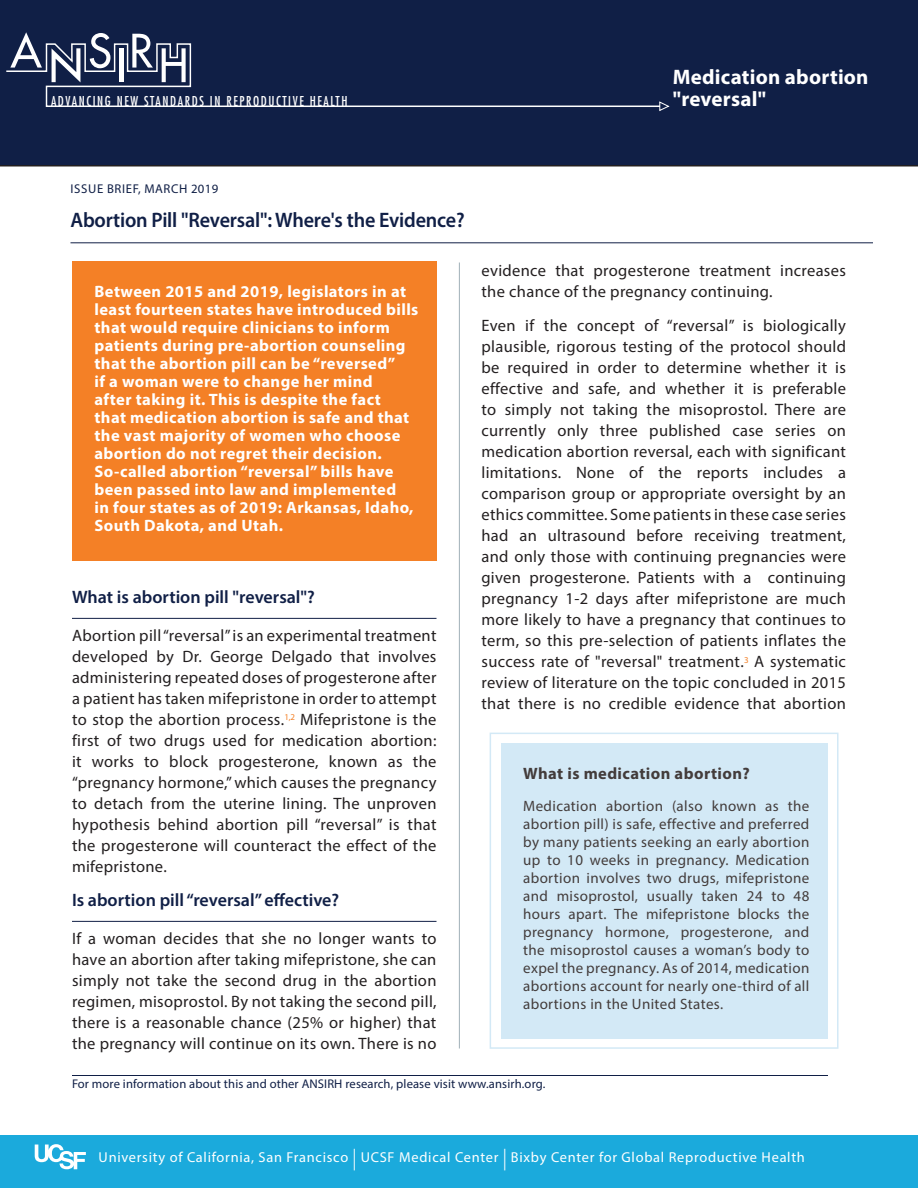
<style>
.page{position:relative;width:918px;height:1188px;background:#fff}
.page>*{position:absolute;margin:0;border:0;box-sizing:border-box;transform-origin:0 0}
.head{font:600 21px "Myriad Pro";letter-spacing:-.01em;color:#101f46;scale:.96 1}
.t1{font:700 21px "Myriad Pro";letter-spacing:.01em;color:#fff}
.head-2{font:600 18px "Myriad Pro";color:#101f46}
.Paragraph_Style_2{font:16.5px/21px "Myriad Pro";letter-spacing:.02em;color:#231f20;text-align:justify}
.callout_bullet{font:700 16.5px/18px "Myriad Pro";letter-spacing:.025em;color:#fff}
.callout_bullet-2{font:700 16.5px "Myriad Pro";letter-spacing:.025em;color:#433c3b}
.callout_bullet-3{font:15px/18px "Myriad Pro";letter-spacing:.025em;color:#433c3b;text-align:justify}
.t2{font:14.4px "Myriad Pro";letter-spacing:.05em;color:#fff}
.t3{font:condensed 13.2px "Futura";letter-spacing:.125em;color:#fff}
.hammer-blue{font:12.75px "Myriad Pro";letter-spacing:.05em;color:#101f46}
.footnote1{font:12.6px "Myriad Pro";letter-spacing:.01em;color:#101f46}
.s1{font-size:21.6px}
</style>
<div class="page">
<div style="left:0;top:0;width:918px;height:166px;background:#101f46"></div>
<hr style="left:72px;top:618px;width:364px;height:1px;background:#101f46">
<hr style="left:72px;top:921px;width:364px;height:1px;background:#101f46">
<hr style="left:70px;top:242px;width:803px;height:1px;background:#101f46">
<div style="left:0;top:1135px;width:918px;height:53px;background:#1baadc"></div>
<svg style="left:35px;top:1144px;width:51px;height:25px"></svg>
<div style="left:490px;top:733px;width:348px;height:316px;background:#fff;border:2px solid #d3e9f6"></div>
<svg style="left:6px;top:32px;width:664px;height:80px;background:#202e53"></svg>
<hr style="left:72px;top:1075px;width:756px;height:1px;background:#101f46">
<div style="left:72px;top:261px;width:364px;height:300px;background:#f48026"></div>
<hr style="left:459px;top:262px;width:1px;height:786px;background:#a0b0b8">
<div style="left:501px;top:743px;width:326px;height:295px;background:#d3e9f6"></div>
<p class="t1" style="left:673px;top:63px;width:197px">Medication abortion</p>
<p class="t3" style="left:51px;top:93px;width:298px">ADVANCING NEW STANDARDS IN REPRODUCTIVE HEALTH</p>
<p class="t1" style="left:673px;top:86px;width:95px">"reversal"</p>
<p class="hammer-blue" style="left:71px;top:181px;width:149px">ISSUE BRIEF, MARCH 2019</p>
<p class="head" style="left:70px;top:207px;width:412px">Abortion Pill "Reversal": Where's the Evidence?</p>
<p class="callout_bullet" style="left:94px;top:282px;width:325px">Between 2015 and 2019, legislators in at least fourteen states have introduced bills that would require clinicians to inform patients during pre-abortion counseling that the abortion pill can be “reversed”<br>if a woman were to change her mind<br>after taking it. This is despite the fact<br>that medication abortion is safe and that the vast majority of women who choose abortion do not regret their decision.<br>So-called abortion “reversal” bills have been passed into law and implemented<br>in four states as of 2019: Arkansas, Idaho, South Dakota, and Utah.</p>
<p class="head-2" style="left:72px;top:586px;width:244px">What is abortion pill "reversal"?</p>
<p class="Paragraph_Style_2" style="left:72px;top:624px;width:366px">Abortion pill “reversal” is an experimental treatment developed by Dr. George Delgado that involves administering repeated doses of progesterone after a patient has taken mifepristone in order to attempt to stop the abortion process.<sup>1,2</sup> Mifepristone is the first of two drugs used for medication abortion: it works to block progesterone, known as the “pregnancy hormone,” which causes the pregnancy to detach from the uterine lining. The unproven hypothesis behind abortion pill “reversal” is that the progesterone will counteract the effect of the mifepristone.</p>
<p class="head-2" style="left:72px;top:889px;width:269px">Is abortion pill “reversal” effective?</p>
<p class="Paragraph_Style_2" style="left:72px;top:927px;width:366px">If a woman decides that she no longer wants to have an abortion after taking mifepristone, she can simply not take the second drug in the abortion regimen, misoprostol. By not taking the second pill, there is a reasonable chance (25% or higher) that the pregnancy will continue on its own. There is no</p>
<p class="Paragraph_Style_2" style="left:482px;top:259px;width:366px">evidence that progesterone treatment increases the chance of the pregnancy continuing.</p>
<p class="Paragraph_Style_2" style="left:482px;top:315px;width:366px">Even if the concept of “reversal” is biologically plausible, rigorous testing of the protocol should be required in order to determine whether it is effective and safe, and whether it is preferable to simply not taking the misoprostol. There are currently only three published case series on medication abortion reversal, each with significant limitations. None of the reports includes a comparison group or appropriate oversight by an ethics committee. Some patients in these case series had an ultrasound before receiving treatment, and only those with continuing pregnancies were given progesterone. Patients with a continuing pregnancy 1-2 days after mifepristone are much more likely to have a pregnancy that continues to term, so this pre-selection of patients inflates the success rate of "reversal" treatment.<sup>3</sup> A systematic review of literature on the topic concluded in 2015 that there is no credible evidence that abortion</p>
<p class="callout_bullet-2" style="left:523px;top:763px;width:228px">What is medication abortion?</p>
<p class="callout_bullet-3" style="left:523px;top:797px;width:288px">Medication abortion (also known as the abortion pill) is safe, effective and preferred by many patients seeking an early abortion up to 10 weeks in pregnancy. Medication abortion involves two drugs, mifepristone and misoprostol, usually taken 24 to 48 hours apart. The mifepristone blocks the pregnancy hormone, progesterone, and the misoprostol causes a woman’s body to expel the pregnancy. As of 2014, medication abortions account for nearly one-third of all abortions in the United States.</p>
<p class="footnote1" style="left:72px;top:1076px;width:475px">For more information about this and other ANSIRH research, please visit www.ansirh.org.</p>
<p class="t2" style="left:99px;top:1148px;width:708px">University of California, San Francisco <span class="s1">|</span> UCSF Medical Center <span class="s1">|</span> Bixby Center for Global Reproductive Health</p>
</div>
